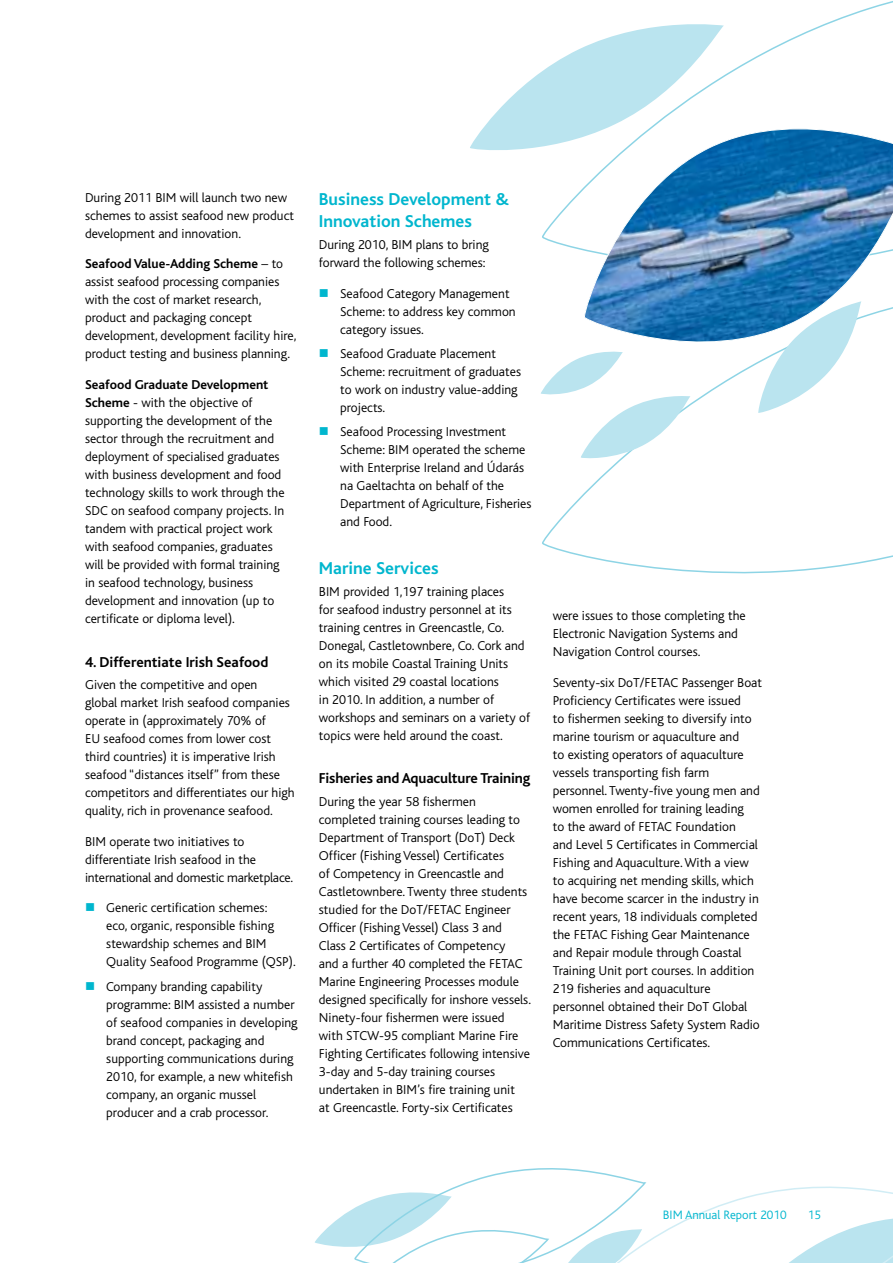
<style>
.page{position:relative;width:893px;height:1263px;background:#fff}
.page>*{position:absolute;margin:0;border:0;box-sizing:border-box;transform-origin:0 0}
.t1{font:700 18px/21.6px "Bliss";color:#00b6ce}
.t2{font:700 15px "Bliss";letter-spacing:-.01em;color:#000}
.t3{font:300 13.5px/18px "Bliss";color:#000}
.t4{font:300 12.75px "Bliss";color:#00b6ce}
.s1{font-weight:700}
.s2{color:#00b6ce}
</style>
<div class="page">
<svg style="left:315px;top:1168px;width:578px;height:95px"></svg>
<svg style="left:542px;top:1px;width:351px;height:250px"></svg>
<svg style="left:542px;top:367px;width:351px;height:207px"></svg>
<svg style="left:758px;top:367px;width:103px;height:47px"></svg>
<svg style="left:541px;top:357px;width:149px;height:104px"></svg>
<svg style="left:583px;top:102px;width:310px;height:265px"></svg>
<svg style="left:470px;top:16px;width:254px;height:142px"></svg>
<p class="t3" style="left:85px;top:188px;width:210px">During 2011 BIM will launch two new schemes to assist seafood new product development and innovation.</p>
<p class="t3" style="left:85px;top:255px;width:213px"><span class="s1">Seafood Value-Adding Scheme</span> – to assist seafood processing companies with the cost of market research, product and packaging concept development, development facility hire, product testing and business planning.</p>
<p class="t3" style="left:85px;top:376px;width:201px"><span class="s1">Seafood Graduate Development Scheme</span> - with the objective of supporting the development of the sector through the recruitment and deployment of specialised graduates with business development and food technology skills to work through the SDC on seafood company projects. In tandem with practical project work with seafood companies, graduates will be provided with formal training in seafood technology, business development and innovation (up to certificate or diploma level).</p>
<p class="t2" style="left:85px;top:654px;width:185px">4. Differentiate Irish Seafood</p>
<p class="t3" style="left:85px;top:676px;width:211px">Given the competitive and open<br>global market Irish seafood companies operate in (approximately 70% of<br>EU seafood comes from lower cost third countries) it is imperative Irish seafood “distances itself” from these competitors and differentiates our high quality, rich in provenance seafood.</p>
<p class="t3" style="left:85px;top:832px;width:210px">BIM operate two initiatives to differentiate Irish seafood in the international and domestic marketplace.</p>
<p class="t3" style="left:106px;top:899px;width:191px;text-indent:-21px"><span class="s2">■</span> Generic certification schemes:<br>eco, organic, responsible fishing stewardship schemes and BIM Quality Seafood Programme (QSP).</p>
<p class="t3" style="left:106px;top:978px;width:193px;text-indent:-21px"><span class="s2">■</span> Company branding capability programme: BIM assisted a number of seafood companies in developing brand concept, packaging and supporting communications during<br>2010, for example, a new whitefish company, an organic mussel producer and a crab processor.</p>
<h1 class="t1" style="left:319px;top:189px;width:192px">Business Development &amp;<br>Innovation Schemes</h1>
<p class="t3" style="left:319px;top:236px;width:172px">During 2010, BIM plans to bring forward the following schemes:</p>
<p class="t3" style="left:340px;top:285px;width:177px;text-indent:-21px"><span class="s2">■</span> Seafood Category Management<br>Scheme: to address key common category issues.</p>
<p class="t3" style="left:340px;top:345px;width:182px;text-indent:-21px"><span class="s2">■</span> Seafood Graduate Placement<br>Scheme: recruitment of graduates to work on industry value-adding projects.</p>
<p class="t3" style="left:340px;top:423px;width:193px;text-indent:-21px"><span class="s2">■</span> Seafood Processing Investment<br>Scheme: BIM operated the scheme with Enterprise Ireland and Údarás na Gaeltachta on behalf of the<br>Department of Agriculture, Fisheries and Food.</p>
<h1 class="t1" style="left:319px;top:557px;width:121px">Marine Services</h1>
<p class="t3" style="left:319px;top:583px;width:213px">BIM provided 1,197 training places<br>for seafood industry personnel at its training centres in Greencastle, Co.<br>Donegal, Castletownbere, Co. Cork and on its mobile Coastal Training Units which visited 29 coastal locations<br>in 2010. In addition, a number of workshops and seminars on a variety of topics were held around the coast.</p>
<p class="t2" style="left:319px;top:771px;width:213px">Fisheries and Aquaculture Training</p>
<p class="t3" style="left:319px;top:792px;width:214px">During the year 58 fishermen completed training courses leading to Department of Transport (DoT) Deck Officer (Fishing Vessel) Certificates<br>of Competency in Greencastle and Castletownbere. Twenty three students studied for the DoT/FETAC Engineer Officer (Fishing Vessel) Class 3 and Class 2 Certificates of Competency<br>and a further 40 completed the FETAC Marine Engineering Processes module designed specifically for inshore vessels.<br>Ninety-four fishermen were issued with STCW-95 compliant Marine Fire Fighting Certificates following intensive 3-day and 5-day training courses undertaken in BIM’s fire training unit<br>at Greencastle. Forty-six Certificates</p>
<p class="t3" style="left:553px;top:607px;width:194px">were issues to those completing the<br>Electronic Navigation Systems and<br>Navigation Control courses.</p>
<p class="t3" style="left:553px;top:674px;width:211px">Seventy-six DoT/FETAC Passenger Boat Proficiency Certificates were issued<br>to fishermen seeking to diversify into marine tourism or aquaculture and<br>to existing operators of aquaculture vessels transporting fish farm personnel. Twenty-five young men and women enrolled for training leading<br>to the award of FETAC Foundation<br>and Level 5 Certificates in Commercial Fishing and Aquaculture. With a view to acquiring net mending skills, which have become scarcer in the industry in recent years, 18 individuals completed the FETAC Fishing Gear Maintenance and Repair module through Coastal Training Unit port courses. In addition 219 fisheries and aquaculture personnel obtained their DoT Global Maritime Distress Safety System Radio Communications Certificates.</p>
<p class="t4" style="left:663px;top:1208px;width:125px">BIM Annual Report 2010</p>
<p class="t4" style="left:808px;top:1208px;width:15px">15</p>
</div>
